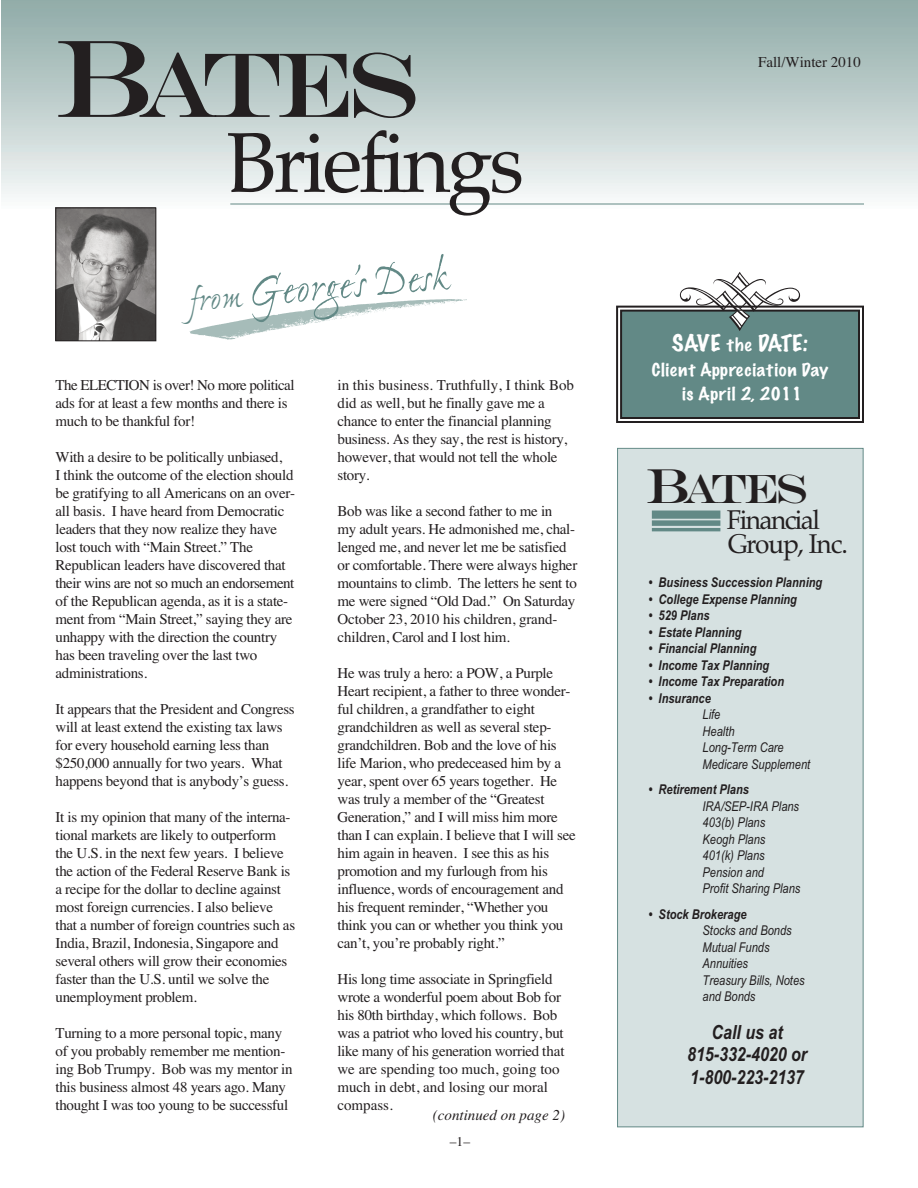
<style>
.page{position:relative;width:918px;height:1188px;background:#fff}
.page>*{position:absolute;margin:0;border:0;box-sizing:border-box;transform-origin:0 0}
.t1{font:92.4px "Engravers";color:#231f20}
.t2{font:85.05px "Palatino";letter-spacing:-.045em;color:#231f20}
.t3{font:46.5px "Ex Ponto";color:#628986}
.t4{font:40.95px "Engravers";color:#231f20}
.t5{font:27px/24.5px "Palatino";letter-spacing:-.06em;color:#231f20}
.t6{font:100 21px "Marker Felt";letter-spacing:-.035em;color:#fff;scale:1.15 1}
.t7{font:italic 700 19.5px/22.5px "Arial Narrow";color:#231f20;text-align:center}
.t8{font:100 16.5px/24px "Marker Felt";letter-spacing:.035em;color:#fff;text-align:center;scale:1.15 1}
.t9{font:15px/18px "Times";letter-spacing:-.02em;color:#231f20}
.t10{font:italic 15px "Times";color:#231f20}
.t11{font:15px "Times";color:#231f20}
.t12{font:italic 13.5px/16.5px "Arial Narrow";color:#231f20}
.t13{font:italic 700 13.5px "Arial Narrow";color:#231f20}
.t14{font:13.5px "Times";color:#231f20}
.s1{font-size:110.85px}
.s2{font-size:37.5px}
.s3{font-size:16.5px}
.s4{font-size:49.2px}
</style>
<div class="page">
<div style="left:1px;top:0;width:917px;height:209px;background:linear-gradient(to bottom,#8da9a5,#f8fafa)"></div>
<hr style="left:230px;top:204px;width:634px;height:1px;background:#628986">
<img style="left:57px;top:210px;width:97px;height:129px">
<div style="left:55px;top:208px;width:101px;height:133px;border:1px solid #231f20"></div>
<img style="left:189px;top:299px;width:278px;height:41px">
<div style="left:618px;top:449px;width:245px;height:677px;background:#d6e1e1"></div>
<div style="left:617px;top:448px;width:247px;height:679px;border:1px solid #628986"></div>
<div style="left:652px;top:511px;width:68px;height:8px;background:#628986"></div>
<div style="left:652px;top:520px;width:68px;height:6px;background:#628986"></div>
<hr style="left:652px;top:528px;width:68px;height:3px;background:#628986">
<div style="left:621px;top:311px;width:238px;height:107px;background:#628986"></div>
<div style="left:616px;top:306px;width:248px;height:117px;border:2px solid #231f20"></div>
<div style="left:620px;top:310px;width:240px;height:109px;border:2px solid #231f20"></div>
<svg style="left:680px;top:305px;width:120px;height:24px"></svg>
<h1 class="t1" style="left:55px;top:31px;width:365px"><span class="s1">B</span>ATES</h1>
<h2 class="t2" style="left:227px;top:113px;width:298px">Briefings</h2>
<h3 class="t3" style="left:187px;top:277px;width:262px;rotate:-5deg"><span class="s2">from</span> George’s Desk</h3>
<p class="t9" style="left:55px;top:376px;width:241px">The ELECTION is over! No more political ads for at least a few months and there is much to be thankful for!</p>
<p class="t9" style="left:55px;top:448px;width:241px">With a desire to be politically unbiased,<br>I think the outcome of the election should be gratifying to all Americans on an over&shy;all basis. I have heard from Democratic leaders that they now realize they have lost touch with “Main Street.” The Republican leaders have discovered that their wins are not so much an endorsement of the Republican agenda, as it is a state&shy;ment from “Main Street,” saying they are unhappy with the direction the country has been traveling over the last two administrations.</p>
<p class="t9" style="left:55px;top:700px;width:241px">It appears that the President and Congress will at least extend the existing tax laws for every household earning less than $250,000 annually for two years. What happens beyond that is anybody’s guess.</p>
<p class="t9" style="left:55px;top:808px;width:241px">It is my opinion that many of the interna&shy;tional markets are likely to outperform the U.S. in the next few years. I believe the action of the Federal Reserve Bank is a recipe for the dollar to decline against most foreign currencies. I also believe that a number of foreign countries such as India, Brazil, Indonesia, Singapore and several others will grow their economies faster than the U.S. until we solve the unemployment problem.</p>
<p class="t9" style="left:56px;top:1024px;width:239px">Turning to a more personal topic, many of you probably remember me mention&shy;ing Bob Trumpy. Bob was my mentor in this business almost 48 years ago. Many thought I was too young to be successful</p>
<p class="t9" style="left:338px;top:376px;width:238px">in this business. Truthfully, I think Bob did as well, but he finally gave me a chance to enter the financial planning business. As they say, the rest is history, however, that would not tell the whole story.</p>
<p class="t9" style="left:338px;top:502px;width:241px">Bob was like a second father to me in<br>my adult years. He admonished me, chal&shy;lenged me, and never let me be satisfied or comfortable. There were always higher mountains to climb. The letters he sent to me were signed “Old Dad.” On Saturday October 23, 2010 his children, grand&shy;children, Carol and I lost him.</p>
<p class="t9" style="left:338px;top:664px;width:240px">He was truly a hero: a POW, a Purple Heart recipient, a father to three wonder&shy;ful children, a grandfather to eight grandchildren as well as several step&shy;grandchildren. Bob and the love of his life Marion, who predeceased him by a year, spent over 65 years together. He was truly a member of the “Greatest Generation,” and I will miss him more than I can explain. I believe that I will see him again in heaven. I see this as his promotion and my furlough from his influence, words of encouragement and his frequent reminder, “Whether you think you can or whether you think you can’t, you’re probably right.”</p>
<p class="t9" style="left:337px;top:970px;width:229px">His long time associate in Springfield wrote a wonderful poem about Bob for his 80th birthday, which follows. Bob was a patriot who loved his country, but like many of his generation worried that we are spending too much, going too much in debt, and losing our moral compass.</p>
<p class="t10" style="left:433px;top:1106px;width:134px">(continued on page 2)</p>
<p class="t14" style="left:450px;top:1134px;width:22px">–1–</p>
<p class="t11" style="left:758px;top:53px;width:104px">Fall/Winter 2010</p>
<h3 class="t6" style="left:672px;top:332px;width:120px">SAVE <span class="s3">the</span> DATE:</h3>
<p class="t8" style="left:652px;top:359px;width:155px">Client Appreciation Day is April 2, 2011</p>
<h3 class="t4" style="left:646px;top:465px;width:163px"><span class="s4">B</span>ATES</h3>
<h3 class="t5" style="left:727px;top:507px;width:122px">Financial<br>Group, Inc.</h3>
<p class="t13" style="left:649px;top:578px;width:175px">• Business Succession Planning</p>
<p class="t13" style="left:649px;top:594px;width:150px">• College Expense Planning</p>
<p class="t13" style="left:649px;top:611px;width:63px">• 529 Plans</p>
<p class="t13" style="left:649px;top:627px;width:95px">• Estate Planning</p>
<p class="t13" style="left:649px;top:644px;width:109px">• Financial Planning</p>
<p class="t13" style="left:649px;top:660px;width:122px">• Income Tax Planning</p>
<p class="t13" style="left:649px;top:677px;width:137px">• Income Tax Preparation</p>
<p class="t13" style="left:649px;top:693px;width:64px">• Insurance</p>
<p class="t12" style="left:703px;top:707px;width:109px">Life<br>Health<br>Long-Term Care<br>Medicare Supplement</p>
<p class="t13" style="left:649px;top:785px;width:102px">• Retirement Plans</p>
<p class="t12" style="left:703px;top:799px;width:99px">IRA/SEP-IRA Plans<br>403(b) Plans<br>Keogh Plans<br>401(k) Plans<br>Pension and<br>Profit Sharing Plans</p>
<p class="t13" style="left:649px;top:909px;width:100px">• Stock Brokerage</p>
<p class="t12" style="left:703px;top:923px;width:104px">Stocks and Bonds<br>Mutual Funds<br>Annuities<br>Treasury Bills, Notes and Bonds</p>
<h3 class="t7" style="left:687px;top:1022px;width:122px">Call us at<br>815-332-4020 or<br>1-800-223-2137</h3>
</div>
